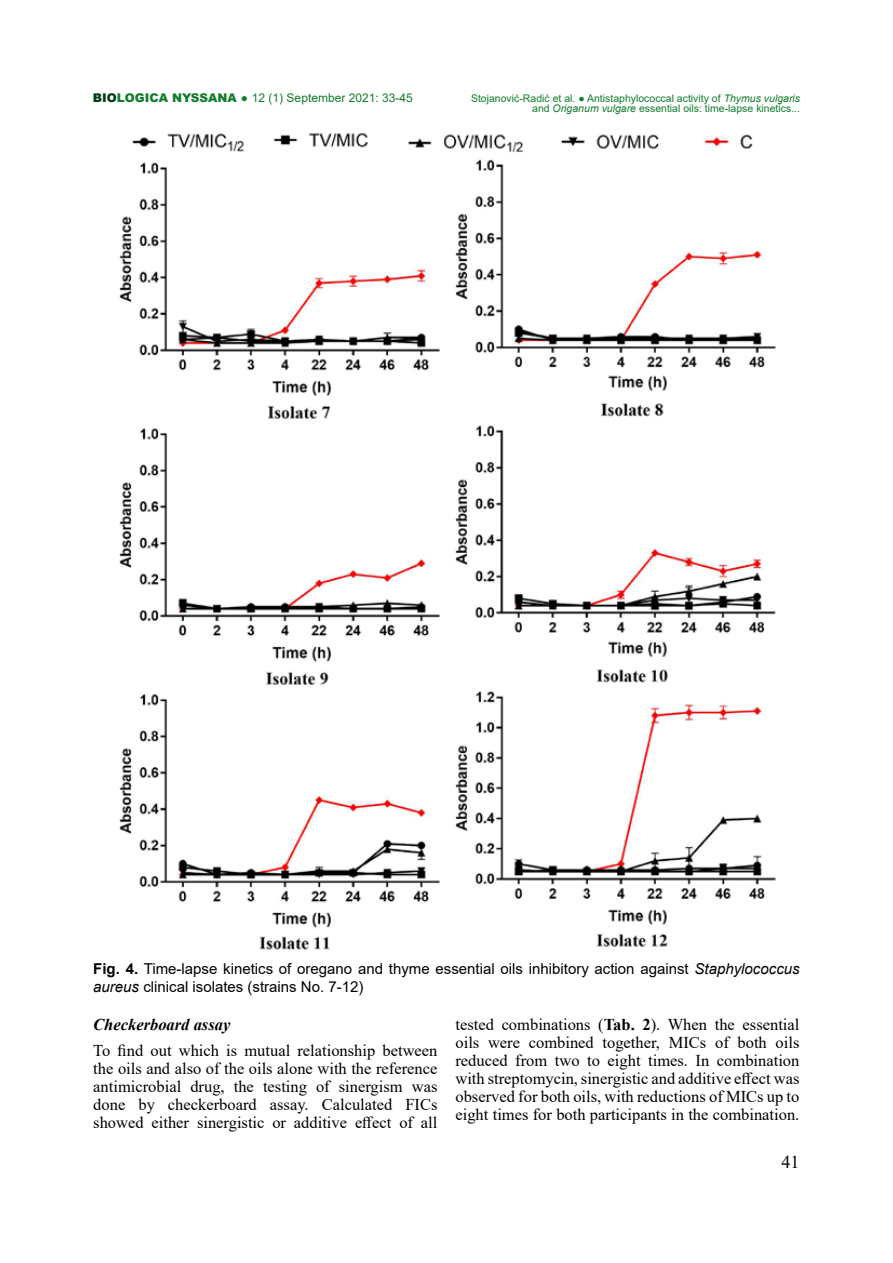
<style>
.page{position:relative;width:893px;height:1263px;background:#fff}
.page>*{position:absolute;margin:0;border:0;box-sizing:border-box;transform-origin:0 0}
.t1{font:18px "Times New Roman";color:#000}
.t2{font:16.5px/18px "Times New Roman";color:#000;text-align:justify}
.t3{font:italic 700 16.5px "Times New Roman";color:#000}
.t4{font:15px/18px "Arial";color:#000}
.t5{font:12px "Arial";color:#137d2d}
.t6{font:10.5px/10.5px "Arial";color:#137d2d;text-align:right}
.s1{font-weight:900;color:#003d15}
.s2{font-weight:900}
.s3{font-style:italic}
.s4{font-weight:700}
</style>
<div class="page">
<img style="left:119px;top:133px;width:657px;height:817px">
<p class="t5" style="left:93px;top:90px;width:321px"><span class="s1">BIO</span><span class="s2">LOGICA NYSSANA ●</span> 12 (1) September 2021: 33-45</p>
<p class="t6" style="left:471px;top:93px;width:331px">Stojanović-Radić et al. ● Antistaphylococcal activity of <span class="s3">Thymus vulgaris </span>and <span class="s3">Origanum vulgare</span> essential oils: time-lapse kinetics...</p>
<p class="t4" style="left:93px;top:960px;width:708px"><span class="s4">Fig. 4.</span> Time-lapse kinetics of oregano and thyme essential oils inhibitory action against <span class="s3">Staphylococcus aureus</span> clinical isolates (strains No. 7-12)</p>
<p class="t3" style="left:93px;top:1012px;width:139px">Checkerboard assay</p>
<p class="t2" style="left:93px;top:1041px;width:346px">To find out which is mutual relationship between the oils and also of the oils alone with the reference antimicrobial drug, the testing of sinergism was done by checkerboard assay. Calculated FICs showed either sinergistic or additive effect of all</p>
<p class="t2" style="left:455px;top:1015px;width:345px">tested combinations (<span class="s4">Tab. 2</span>). When the essential oils were combined together, MICs of both oils reduced from two to eight times. In combination with streptomycin, sinergistic and additive effect was observed for both oils, with reductions of MICs up to eight times for both participants in the combination.</p>
<p class="t1" style="left:781px;top:1149px;width:19px">41</p>
</div>
